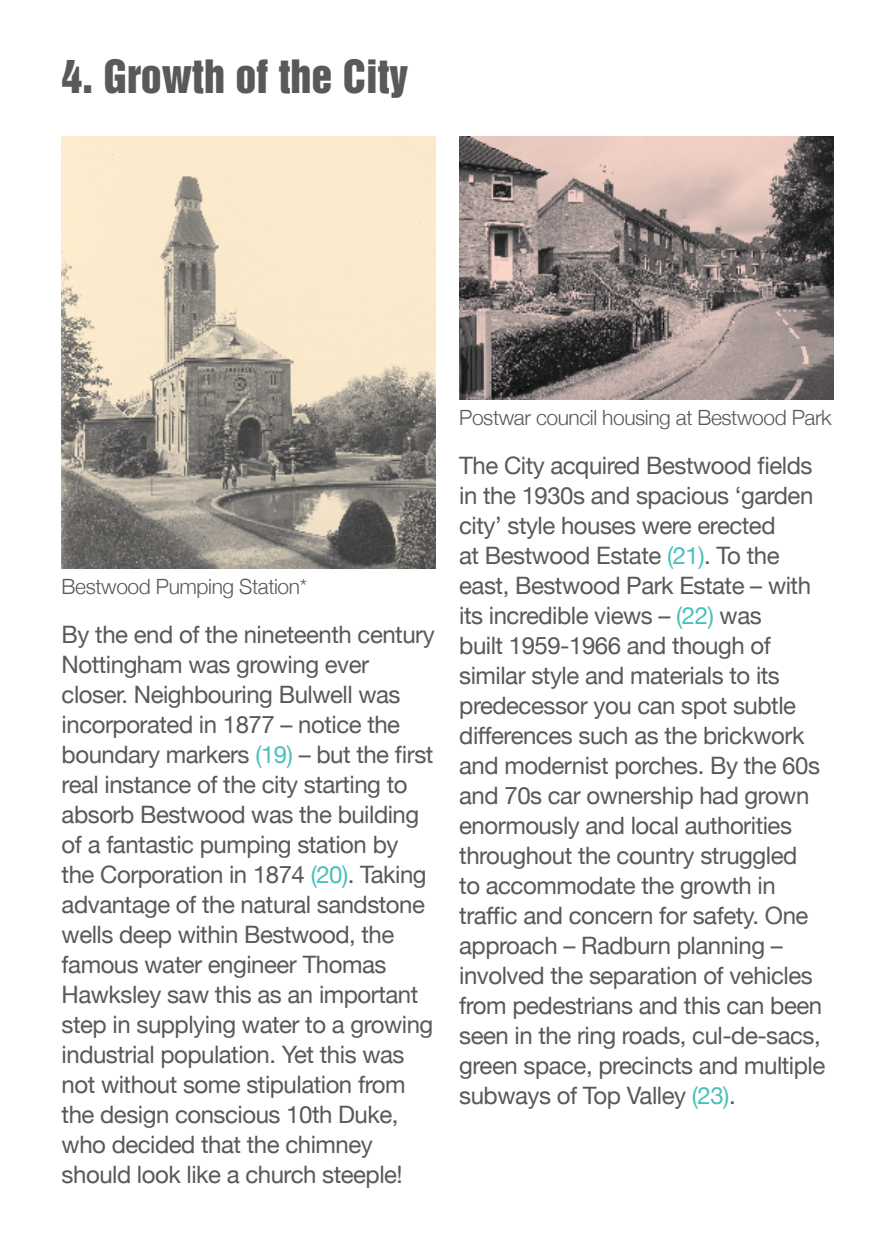
<style>
.page{position:relative;width:893px;height:1259px;background:#fff}
.page>*{position:absolute;margin:0;border:0;box-sizing:border-box;transform-origin:0 0}
.t1{font:42px "Helvetica Inserat";color:#58595b}
.t2{font:24px/30px "Helvetica Neue";letter-spacing:-.02em;color:#58595b}
.t3{font:300 21px "Helvetica Neue";letter-spacing:-.02em;color:#58595b}
.s1{color:#49c1ba}
</style>
<div class="page">
<img style="left:62px;top:136px;width:374px;height:432px">
<img style="left:459px;top:136px;width:374px;height:264px">
<h1 class="t1" style="left:62px;top:51px;width:348px">4. Growth of the City</h1>
<p class="t3" style="left:62px;top:570px;width:247px">Bestwood Pumping Station*</p>
<p class="t2" style="left:62px;top:620px;width:375px">By the end of the nineteenth century Nottingham was growing ever closer. Neighbouring Bulwell was incorporated in 1877 – notice the boundary markers <span class="s1">(19)</span> – but the first real instance of the city starting to absorb Bestwood was the building of a fantastic pumping station by the Corporation in 1874 <span class="s1">(20)</span>. Taking advantage of the natural sandstone wells deep within Bestwood, the famous water engineer Thomas Hawksley saw this as an important step in supplying water to a growing industrial population. Yet this was not without some stipulation from the design conscious 10th Duke, who decided that the chimney should look like a church steeple!</p>
<p class="t3" style="left:459px;top:401px;width:374px">Postwar council housing at Bestwood Park</p>
<p class="t2" style="left:459px;top:451px;width:368px">The City acquired Bestwood fields in the 1930s and spacious ‘garden city’ style houses were erected<br>at Bestwood Estate <span class="s1">(21)</span>. To the east, Bestwood Park Estate – with its incredible views – <span class="s1">(22)</span> was<br>built 1959-1966 and though of similar style and materials to its predecessor you can spot subtle differences such as the brickwork and modernist porches. By the 60s and 70s car ownership had grown enormously and local authorities throughout the country struggled<br>to accommodate the growth in traffic and concern for safety. One approach – Radburn planning – involved the separation of vehicles from pedestrians and this can been seen in the ring roads, cul-de-sacs, green space, precincts and multiple subways of Top Valley <span class="s1">(23)</span>.</p>
</div>
